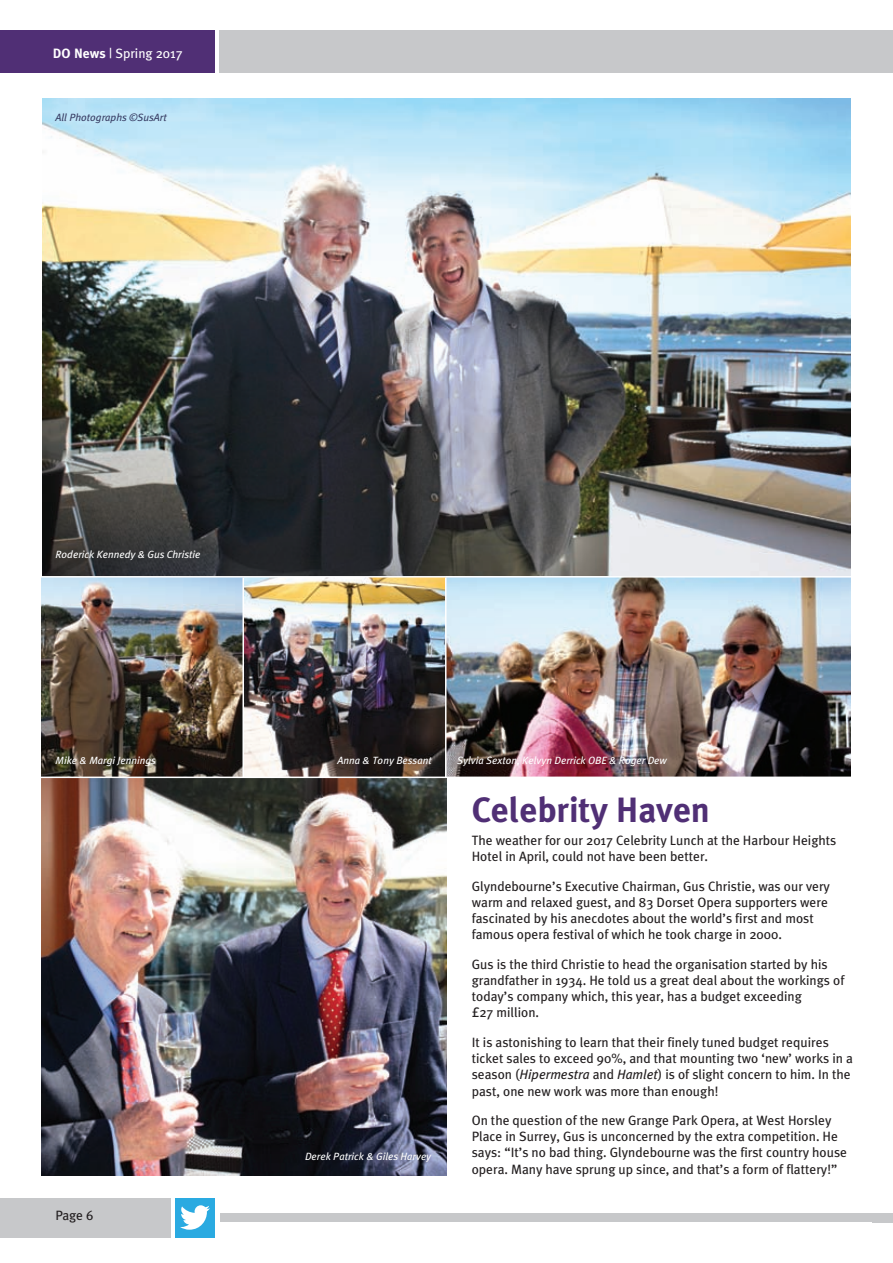
<style>
.page{position:relative;width:893px;height:1263px;background:#fff}
.page>*{position:absolute;margin:0;border:0;box-sizing:border-box;transform-origin:0 0}
.t1{font:700 35.1px "Meta Plus";color:#502f75}
.t2{font:13.5px/16.2px "Meta Plus";color:#231f20}
.t3{font:13.5px "Meta Plus";color:#fff}
.t4{font:italic 10.5px "Meta Plus";color:#fff}
.t5{font:italic 10.5px "Meta Plus";color:#393e65}
.s1{font-weight:700}
.s2{font-style:italic}
</style>
<div class="page">
<img style="left:42px;top:99px;width:808px;height:677px">
<div style="left:0;top:1198px;width:171px;height:40px;background:#c7c8ca"></div>
<div style="left:221px;top:1214px;width:672px;height:8px;background:#c7c8ca"></div>
<div style="left:175px;top:1198px;width:39px;height:39px;background:#2aaae1"></div>
<svg style="left:180px;top:1205px;width:30px;height:25px"></svg>
<div style="left:219px;top:31px;width:674px;height:42px;background:#c7c8ca"></div>
<div style="left:0;top:31px;width:214px;height:42px;background:#502f75"></div>
<img style="left:41px;top:778px;width:405px;height:398px">
<hr style="left:31px;top:576px;width:825px;height:1px;background:#fff">
<hr style="left:242px;top:577px;width:2px;height:200px;background:#fff">
<hr style="left:445px;top:577px;width:1px;height:200px;background:#fff">
<p class="t3" style="left:53px;top:46px;width:131px"><span class="s1">DO News</span> | Spring 2017</p>
<p class="t5" style="left:55px;top:111px;width:113px">All Photographs ©SusArt</p>
<p class="t4" style="left:55px;top:548px;width:147px">Roderick Kennedy &amp; Gus Christie</p>
<p class="t4" style="left:55px;top:754px;width:102px">Mike &amp; Margi Jennings</p>
<p class="t2" style="left:55px;top:1207px;width:40px">Page 6</p>
<p class="t4" style="left:337px;top:754px;width:96px">Anna &amp; Tony Bessant</p>
<p class="t4" style="left:457px;top:754px;width:212px">Sylvia Sexton, Kelvyn Derrick OBE &amp; Roger Dew</p>
<p class="t4" style="left:305px;top:1151px;width:128px">Derek Patrick &amp; Giles Harvey</p>
<h1 class="t1" style="left:472px;top:789px;width:240px">Celebrity Haven</h1>
<p class="t2" style="left:472px;top:832px;width:366px">The weather for our 2017 Celebrity Lunch at the Harbour Heights<br>Hotel in April, could not have been better.</p>
<p class="t2" style="left:472px;top:878px;width:360px">Glyndebourne’s Executive Chairman, Gus Christie, was our very warm and relaxed guest, and 83 Dorset Opera supporters were fascinated by his anecdotes about the world’s first and most famous opera festival of which he took charge in 2000.</p>
<p class="t2" style="left:472px;top:956px;width:374px">Gus is the third Christie to head the organisation started by his grandfather in 1934. He told us a great deal about the workings of today’s company which, this year, has a budget exceeding<br>£27 million.</p>
<p class="t2" style="left:472px;top:1034px;width:383px">It is astonishing to learn that their finely tuned budget requires ticket sales to exceed 90%, and that mounting two ‘new’ works in a season (<span class="s2">Hipermestra</span> and <span class="s2">Hamlet</span>) is of slight concern to him. In the past, one new work was more than enough!</p>
<p class="t2" style="left:472px;top:1112px;width:377px">On the question of the new Grange Park Opera, at West Horsley Place in Surrey, Gus is unconcerned by the extra competition. He says: “It’s no bad thing. Glyndebourne was the first country house opera. Many have sprung up since, and that’s a form of flattery!”</p>
</div>
